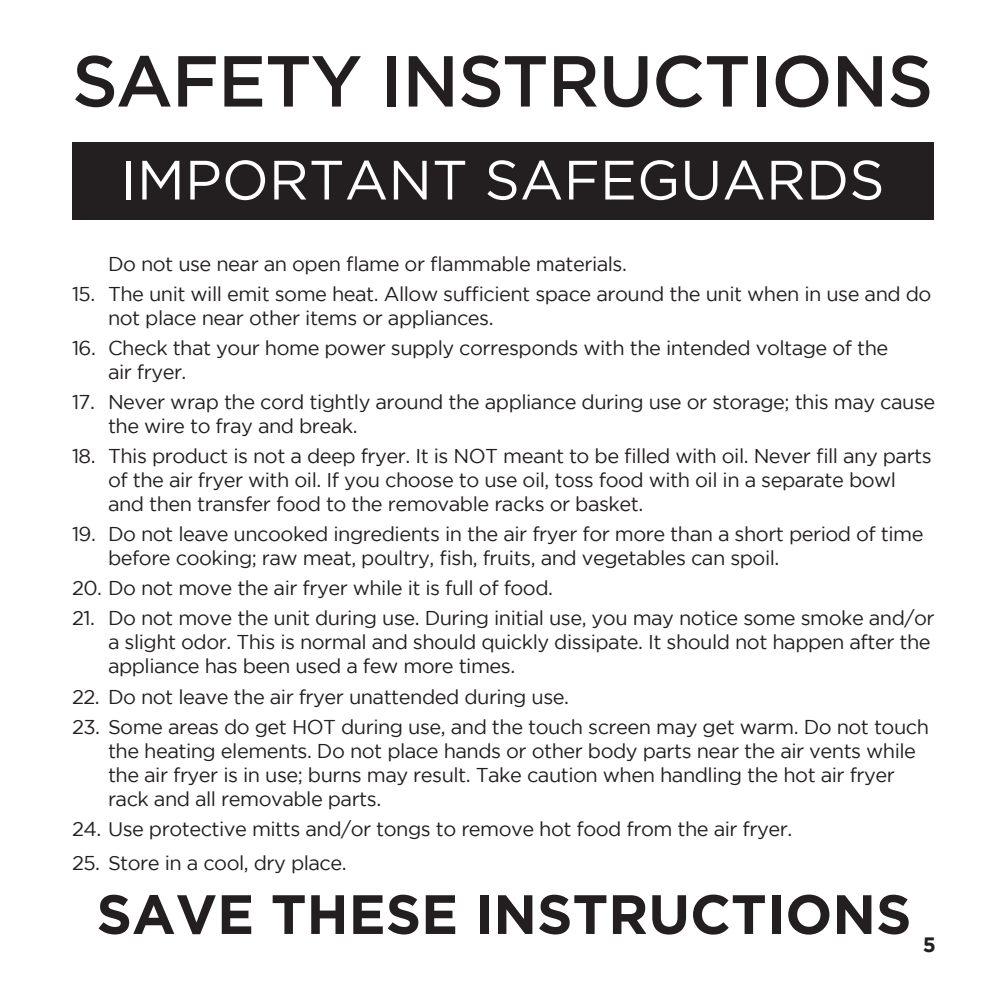
<style>
.page{position:relative;width:1008px;height:1008px;background:#fff}
.page>*{position:absolute;margin:0;border:0;box-sizing:border-box;transform-origin:0 0}
.t1{font:500 72px "Gotham";letter-spacing:-.015em;color:#231f20}
.t2{font:700 55.4px "Gotham";color:#231f20}
.t3{font:55.4px "Gotham";color:#fff}
.t4{font:700 20.8px "Gotham";color:#231f20}
.t5{font:20px/24px "Gotham";letter-spacing:-.025em;color:#231f20}
</style>
<div class="page">
<div style="left:72px;top:142px;width:861px;height:78px;background:#231f20"></div>
<h1 class="t1" style="left:72px;top:40px;width:863px">SAFETY INSTRUCTIONS</h1>
<h2 class="t3" style="left:121px;top:149px;width:765px">IMPORTANT SAFEGUARDS</h2>
<p class="t5" style="left:108px;top:251px;width:520px">Do not use near an open flame or flammable materials.</p>
<p class="t5" style="left:108px;top:281px;width:825px;text-indent:-36px">15. The unit will emit some heat. Allow sufficient space around the unit when in use and do not place near other items or appliances.</p>
<p class="t5" style="left:108px;top:336px;width:782px;text-indent:-36px">16. Check that your home power supply corresponds with the intended voltage of the air fryer.</p>
<p class="t5" style="left:108px;top:390px;width:829px;text-indent:-36px">17. Never wrap the cord tightly around the appliance during use or storage; this may cause the wire to fray and break.</p>
<p class="t5" style="left:108px;top:444px;width:825px;text-indent:-36px">18. This product is not a deep fryer. It is NOT meant to be filled with oil. Never fill any parts of the air fryer with oil. If you choose to use oil, toss food with oil in a separate bowl and then transfer food to the removable racks or basket.</p>
<p class="t5" style="left:108px;top:522px;width:817px;text-indent:-36px">19. Do not leave uncooked ingredients in the air fryer for more than a short period of time before cooking; raw meat, poultry, fish, fruits, and vegetables can spoil.</p>
<p class="t5" style="left:72px;top:576px;width:483px">20. Do not move the air fryer while it is full of food.</p>
<p class="t5" style="left:108px;top:606px;width:828px;text-indent:-36px">21. Do not move the unit during use. During initial use, you may notice some smoke and/or a slight odor. This is normal and should quickly dissipate. It should not happen after the appliance has been used a few more times.</p>
<p class="t5" style="left:72px;top:684px;width:499px">22. Do not leave the air fryer unattended during use.</p>
<p class="t5" style="left:108px;top:714px;width:823px;text-indent:-36px">23. Some areas do get HOT during use, and the touch screen may get warm. Do not touch the heating elements. Do not place hands or other body parts near the air vents while the air fryer is in use; burns may result. Take caution when handling the hot air fryer rack and all removable parts.</p>
<p class="t5" style="left:72px;top:816px;width:722px">24. Use protective mitts and/or tongs to remove hot food from the air fryer.</p>
<p class="t5" style="left:72px;top:851px;width:276px">25. Store in a cool, dry place.</p>
<h2 class="t2" style="left:97px;top:882px;width:816px">SAVE THESE INSTRUCTIONS</h2>
<p class="t4" style="left:923px;top:933px;width:15px">5</p>
</div>
